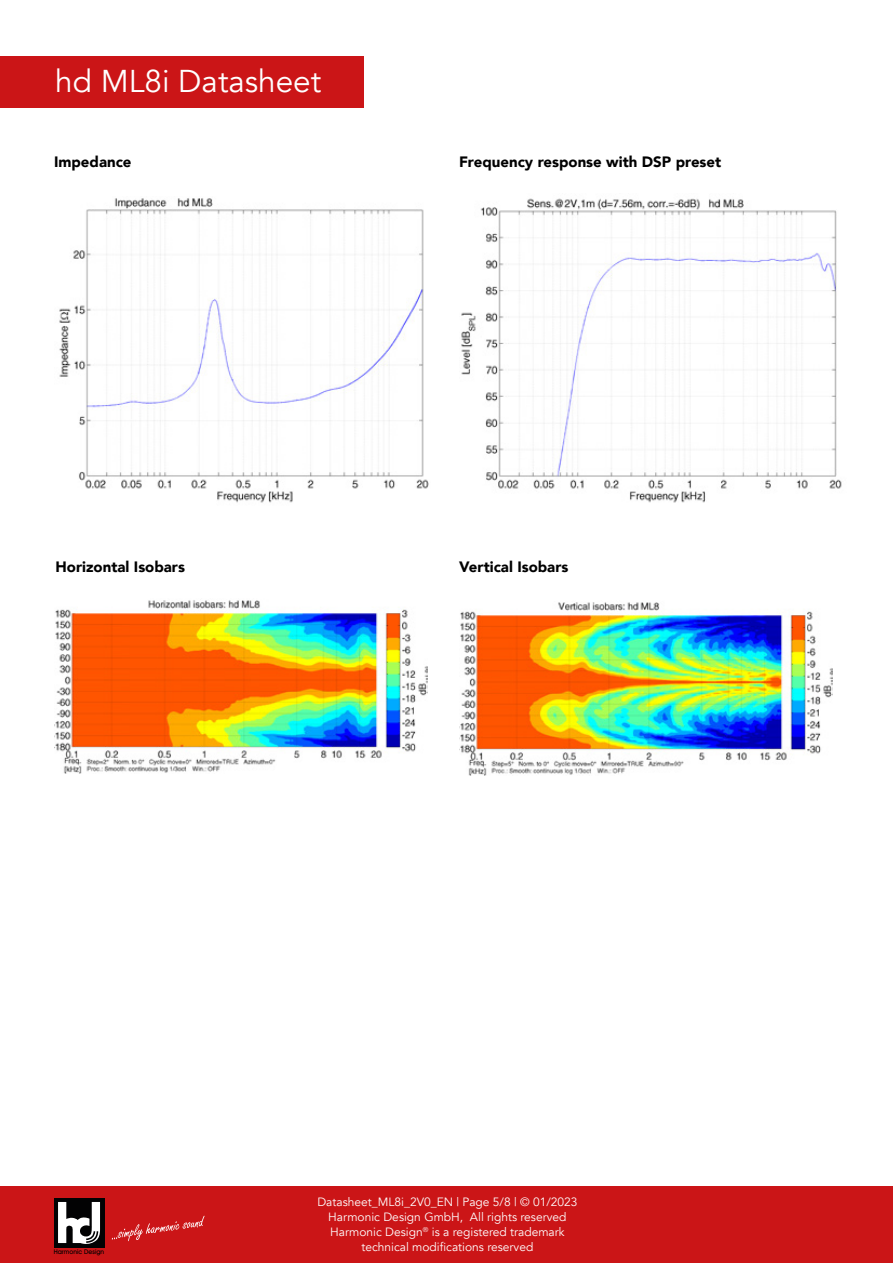
<style>
.page{position:relative;width:893px;height:1263px;background:#fff}
.page>*{position:absolute;margin:0;border:0;box-sizing:border-box;transform-origin:0 0}
.t1{font:31.5px "Avenir";color:#fff}
.t2{font:900 15px "Avenir";color:#000}
.t3{font:12px/15px "Avenir";color:#fff;text-align:center}
.t4{font:500 6.45px "Avant Garde IT Cby BT";color:#000}
</style>
<div class="page">
<img style="left:59px;top:198px;width:370px;height:305px">
<img style="left:461px;top:198px;width:381px;height:305px">
<img style="left:54px;top:600px;width:373px;height:173px">
<img style="left:459px;top:602px;width:373px;height:173px">
<div style="left:0;top:57px;width:363px;height:51px;background:#cb1517"></div>
<div style="left:0;top:1186px;width:893px;height:77px;background:#cb1517"></div>
<div style="left:54px;top:1198px;width:50px;height:49px;background:#020203"></div>
<svg style="left:58px;top:1202px;width:42px;height:42px"></svg>
<svg style="left:112px;top:1216px;width:93px;height:25px"></svg>
<h1 class="t1" style="left:55px;top:62px;width:268px">hd ML8i Datasheet</h1>
<p class="t2" style="left:54px;top:148px;width:79px">Impedance</p>
<p class="t2" style="left:459px;top:148px;width:264px">Frequency response with DSP preset</p>
<p class="t2" style="left:56px;top:553px;width:131px">Horizontal Isobars</p>
<p class="t2" style="left:459px;top:553px;width:111px">Vertical Isobars</p>
<p class="t4" style="left:54px;top:1248px;width:52px">Harmonic Design</p>
<p class="t3" style="left:317px;top:1194px;width:262px">Datasheet_ML8i_2V0_EN | Page 5/8 | © 01/2023<br>Harmonic Design GmbH, All rights reserved Harmonic Design<sup>®</sup> is a registered trademark technical modifications reserved</p>
</div>
